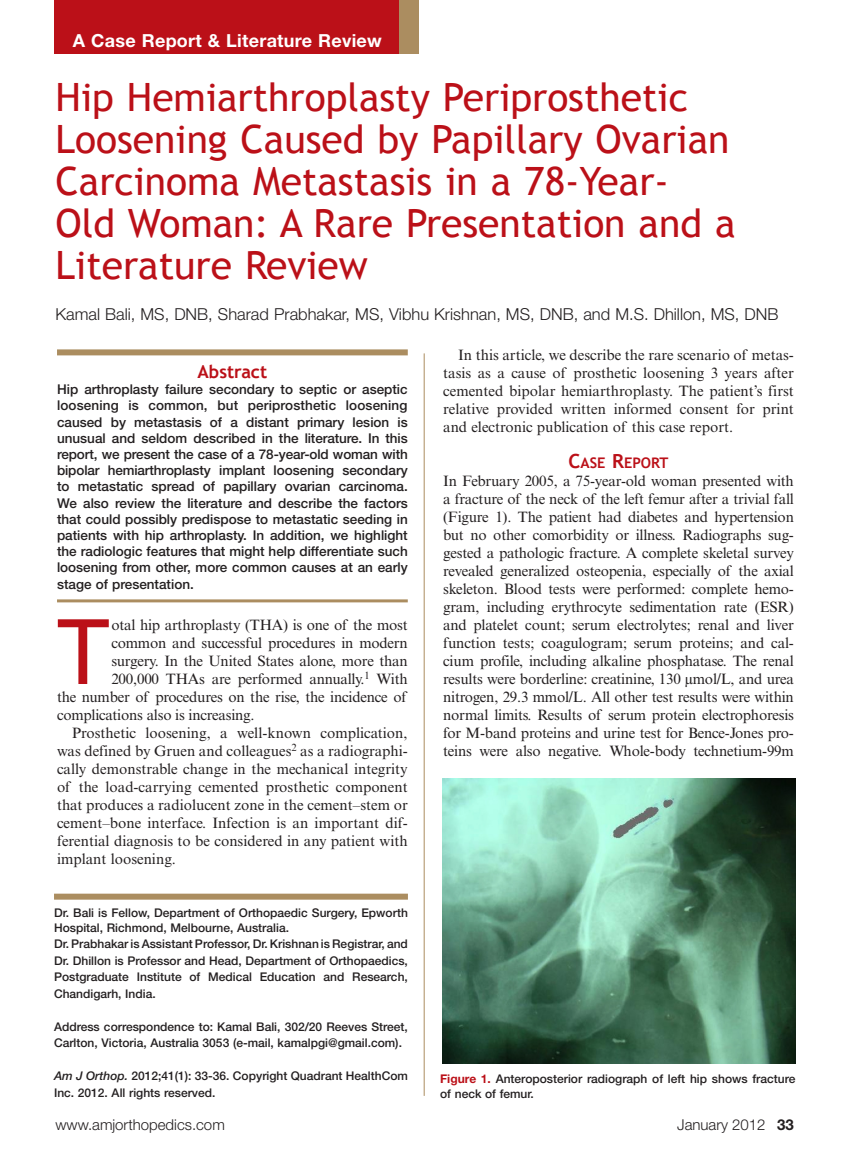
<style>
.page{position:relative;width:851px;height:1161px;background:#fff}
.page>*{position:absolute;margin:0;border:0;box-sizing:border-box;transform-origin:0 0}
.t1{font:90.45px "Trebuchet MS";color:#bb1018}
.t2{font:39px/42px "Trebuchet MS";color:#bb1018}
.t3{font:700 18px "Helvetica Neue LT Std";letter-spacing:.015em;color:#fff}
.abs_hd_with_rule_abo{font:700 18px "Trebuchet MS";color:#bb1018}
.by{font:300 16.5px "Helvetica Neue LT Std";color:#231f20}
.text_1{font:15px/18px "Times New Roman MT Std";letter-spacing:-.015em;color:#231f20;text-align:justify}
.text_2{font:15px/18px "Times New Roman MT Std";color:#231f20;text-align:justify}
.t4{font:300 15px "Helvetica Neue LT Std";color:#231f20}
.hd1{font:700 14.7px "Trebuchet MS";color:#bb1018}
.abs_text{font:500 13.5px/16.2px "Helvetica Neue LT Std";color:#231f20;text-align:justify}
.bio{font:500 12px/16.5px "Helvetica Neue LT Std";color:#231f20}
.bio_with_rule_above{font:500 12px/15px "Helvetica Neue LT Std";color:#231f20}
.s1{font-size:19.5px}
.s2{font-style:italic}
.s3{font-weight:700;color:#bb1018}
.s4{font-weight:700}
</style>
<div class="page">
<div style="left:54px;top:0;width:346px;height:54px;background:#bb1018"></div>
<div style="left:399px;top:0;width:19px;height:54px;background:#ab8d60"></div>
<div style="left:57px;top:349px;width:351px;height:6px;background:#ab8d60"></div>
<hr style="left:57px;top:599px;width:351px;height:3px;background:#ab8d60">
<div style="left:54px;top:894px;width:354px;height:6px;background:#ab8d60"></div>
<hr style="left:424px;top:353px;width:1px;height:743px;background:#ab8d60">
<img style="left:442px;top:779px;width:353px;height:284px">
<p class="t3" style="left:73px;top:29px;width:310px">A Case Report &amp; Literature Review</p>
<p class="t2" style="left:56px;top:77px;width:681px">Hip Hemiarthroplasty Periprosthetic Loosening Caused by Papillary Ovarian Carcinoma Metastasis in a 78-Year-Old Woman: A Rare Presentation and a Literature Review</p>
<p class="by" style="left:56px;top:304px;width:724px">Kamal Bali, MS, DNB, Sharad Prabhakar, MS, Vibhu Krishnan, MS, DNB, and M.S. Dhillon, MS, DNB</p>
<p class="abs_hd_with_rule_abo" style="left:197px;top:360px;width:71px">Abstract</p>
<p class="abs_text" style="left:57px;top:381px;width:352px">Hip arthroplasty failure secondary to septic or aseptic loosening is common, but periprosthetic loosening caused by metastasis of a distant primary lesion is unusual and seldom described in the literature. In this report, we present the case of a 78-year-old woman with bipolar hemiarthroplasty implant loosening secondary to metastatic spread of papillary ovarian carcinoma.<br>We also review the literature and describe the factors that could possibly predispose to metastatic seeding in patients with hip arthroplasty. In addition, we highlight the radiologic features that might help differentiate such loosening from other, more common causes at an early stage of presentation.</p>
<p class="t1" style="left:57px;top:599px;width:54px">T</p>
<p class="text_1" style="left:111px;top:616px;width:298px">otal hip arthroplasty (THA) is one of the most</p>
<p class="text_1" style="left:111px;top:634px;width:298px">common and successful procedures in modern</p>
<p class="text_1" style="left:111px;top:652px;width:298px">surgery. In the United States alone, more than</p>
<p class="text_1" style="left:111px;top:670px;width:298px">200,000 THAs are performed annually.<sup>1</sup> With</p>
<p class="text_1" style="left:57px;top:688px;width:351px">the number of procedures on the rise, the incidence of</p>
<p class="text_1" style="left:57px;top:706px;width:199px">complications also is increasing.</p>
<p class="text_2" style="left:57px;top:724px;width:352px;text-indent:15px">Prosthetic loosening, a well-known complication, was defined by Gruen and colleagues<sup>2</sup> as a radiographi&shy;cally demonstrable change in the mechanical integrity of the load-carrying cemented prosthetic component that produces a radiolucent zone in the cement–stem or cement–bone interface. Infection is an important dif&shy;ferential diagnosis to be considered in any patient with implant loosening.</p>
<p class="text_2" style="left:443px;top:346px;width:352px;text-indent:15px">In this article, we describe the rare scenario of metas&shy;tasis as a cause of prosthetic loosening 3 years after cemented bipolar hemiarthroplasty. The patient’s first relative provided written informed consent for print and electronic publication of this case report.</p>
<p class="hd1" style="left:568px;top:454px;width:101px"><span class="s1">C</span>ASE <span class="s1">R</span>EPORT</p>
<p class="text_1" style="left:443px;top:472px;width:352px">In February 2005, a 75-year-old woman presented with a fracture of the neck of the left femur after a trivial fall (Figure 1). The patient had diabetes and hypertension but no other comorbidity or illness. Radiographs sug&shy;gested a pathologic fracture. A complete skeletal survey revealed generalized osteopenia, especially of the axial skeleton. Blood tests were performed: complete hemo&shy;gram, including erythrocyte sedimentation rate (ESR) and platelet count; serum electrolytes; renal and liver function tests; coagulogram; serum proteins; and cal&shy;cium profile, including alkaline phosphatase. The renal results were borderline: creatinine, 130 μmol/L, and urea nitrogen, 29.3 mmol/L. All other test results were within normal limits. Results of serum protein electrophoresis for M-band proteins and urine test for Bence-Jones pro&shy;teins were also negative. Whole-body technetium-99m</p>
<p class="bio_with_rule_above" style="left:54px;top:905px;width:355px">Dr. Bali is Fellow, Department of Orthopaedic Surgery, Epworth<br>Hospital, Richmond, Melbourne, Australia.</p>
<p class="bio" style="left:54px;top:936px;width:355px;text-align:justify">Dr. Prabhakar is Assistant Professor, Dr. Krishnan is Registrar, and Dr. Dhillon is Professor and Head, Department of Orthopaedics, Postgraduate Institute of Medical Education and Research, Chandigarh, India.</p>
<p class="bio" style="left:54px;top:1018px;width:355px">Address correspondence to: Kamal Bali, 302/20 Reeves Street,<br>Carlton, Victoria, Australia 3053 (e-mail, kamalpgi@gmail.com).</p>
<p class="bio" style="left:54px;top:1068px;width:355px"><span class="s2">Am J Orthop.</span> 2012;41(1): 33-36. Copyright Quadrant HealthCom<br>Inc. 2012. All rights reserved.</p>
<p class="bio" style="left:440px;top:1071px;width:357px;line-height:15px"><span class="s3">Figure 1.</span> Anteroposterior radiograph of left hip shows fracture of neck of femur.</p>
<p class="t4" style="left:56px;top:1115px;width:171px">www.amjorthopedics.com</p>
<p class="t4" style="left:677px;top:1115px;width:118px">January 2012 <span class="s4">33</span></p>
</div>
